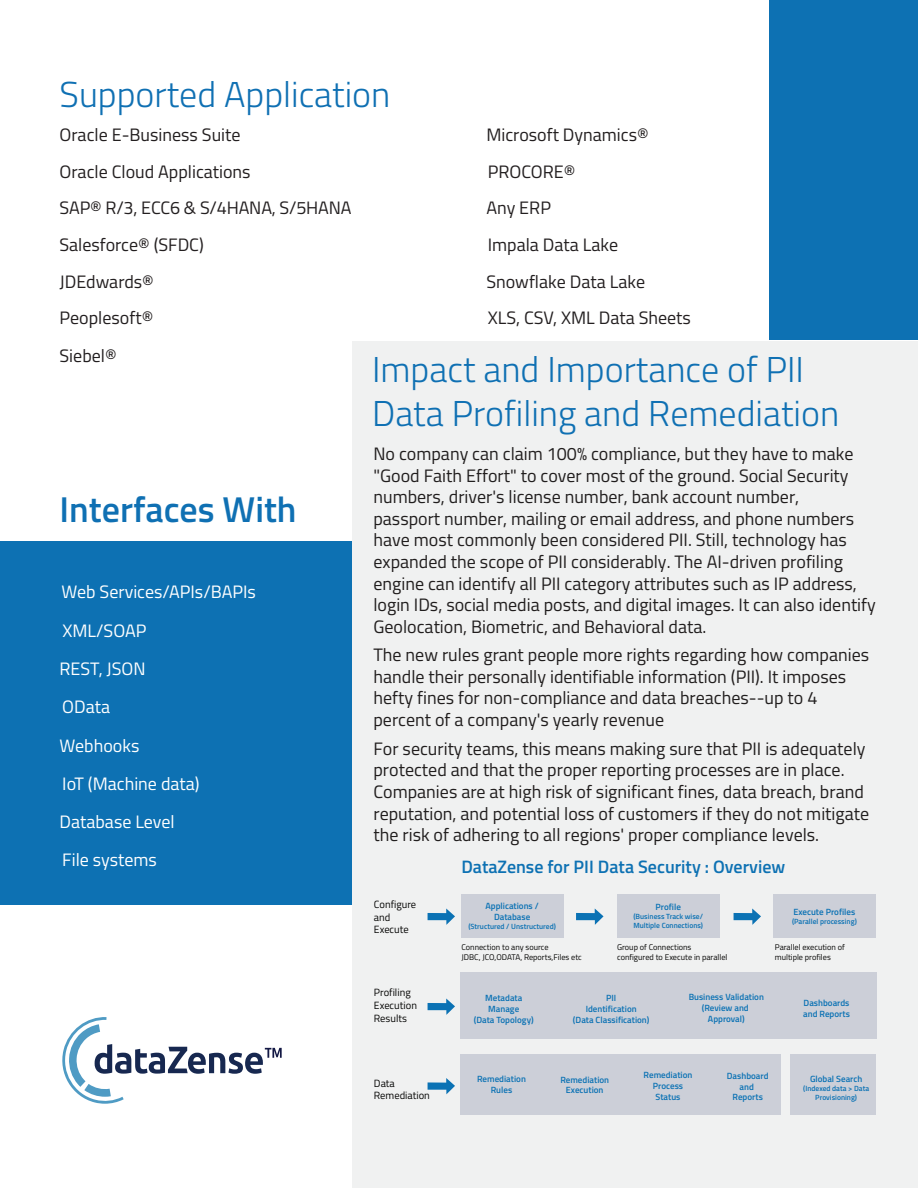
<style>
.page{position:relative;width:918px;height:1188px;background:#fff}
.page>*{position:absolute;margin:0;border:0;box-sizing:border-box;transform-origin:0 0}
.t1{font:300 36px/43.2px "Titillium";color:#0f70b3}
.t2{font:600 36px "Titillium";color:#0f70b3}
.t3{font:18px/21.6px "Titillium";color:#211e1e}
.t4{font:18px/36.8px "Titillium";color:#231f20}
.t5{font:18px/38.2px "Titillium";color:#fff}
.t6{font:600 18px "Titillium";color:#0d71b3}
.t7{font:10.5px/12.6px "Titillium";color:#050504}
.t8{font:600 9px/10.8px "Titillium";color:#0b72b4;text-align:center}
.t9{font:8.25px/9.9px "Titillium";color:#050504}
.t10{font:600 7.5px/9px "Titillium";color:#0b72b4}
</style>
<div class="page">
<div style="left:769px;top:0;width:149px;height:339px;background:#0d71b3"></div>
<div style="left:0;top:541px;width:352px;height:363px;background:#0d71b3"></div>
<div style="left:352px;top:341px;width:566px;height:847px;background:#f0f1f1"></div>
<svg style="left:428px;top:909px;width:27px;height:16px"></svg>
<svg style="left:428px;top:999px;width:27px;height:16px"></svg>
<svg style="left:428px;top:1078px;width:27px;height:16px"></svg>
<div style="left:461px;top:894px;width:103px;height:43px;background:#cccfd8"></div>
<div style="left:617px;top:894px;width:103px;height:43px;background:#cccfd8"></div>
<div style="left:773px;top:894px;width:103px;height:43px;background:#cccfd8"></div>
<div style="left:460px;top:972px;width:416px;height:67px;background:#cccfd8"></div>
<div style="left:460px;top:1054px;width:321px;height:60px;background:#cccfd8"></div>
<div style="left:791px;top:1054px;width:85px;height:60px;background:#cccfd8"></div>
<svg style="left:62px;top:1017px;width:220px;height:87px"></svg>
<svg style="left:576px;top:909px;width:28px;height:16px"></svg>
<svg style="left:734px;top:909px;width:27px;height:16px"></svg>
<h1 class="t1" style="left:60px;top:71px;width:332px">Supported Application</h1>
<p class="t4" style="left:60px;top:115px;width:294px">Oracle E-Business Suite<br>Oracle Cloud Applications<br>SAP® R/3, ECC6 &amp; S/4HANA, S/5HANA<br>Salesforce® (SFDC)<br>JDEdwards®<br>Peoplesoft®<br>Siebel®</p>
<p class="t4" style="left:486px;top:115px;width:206px">Microsoft Dynamics®<br>PROCORE®<br>Any ERP<br>Impala Data Lake<br>Snowflake Data Lake<br>XLS, CSV, XML Data Sheets</p>
<h1 class="t1" style="left:372px;top:346px;width:469px">Impact and Importance of PII<br>Data Profiling and Remediation</h1>
<p class="t3" style="left:373px;top:442px;width:504px">No company can claim 100% compliance, but they have to make "Good Faith Effort" to cover most of the ground. Social Security numbers, driver's license number, bank account number,<br>passport number, mailing or email address, and phone numbers have most commonly been considered PII. Still, technology has expanded the scope of PII considerably. The AI-driven profiling engine can identify all PII category attributes such as IP address, login IDs, social media posts, and digital images. It can also identify Geolocation, Biometric, and Behavioral data.</p>
<p class="t3" style="left:373px;top:643px;width:497px">The new rules grant people more rights regarding how companies handle their personally identifiable information (PII). It imposes hefty fines for non-compliance and data breaches--up to 4 percent of a company's yearly revenue</p>
<p class="t3" style="left:373px;top:737px;width:497px">For security teams, this means making sure that PII is adequately protected and that the proper reporting processes are in place.<br>Companies are at high risk of significant fines, data breach, brand reputation, and potential loss of customers if they do not mitigate the risk of adhering to all regions' proper compliance levels.</p>
<h1 class="t2" style="left:60px;top:482px;width:239px">Interfaces With</h1>
<p class="t5" style="left:60px;top:572px;width:198px">Web Services/APIs/BAPIs<br>XML/SOAP<br>REST, JSON<br>OData<br>Webhooks<br>IoT (Machine data)<br>Database Level<br>File systems</p>
<p class="t6" style="left:461px;top:853px;width:326px">DataZense for PII Data Security : Overview</p>
<p class="t7" style="left:374px;top:898px;width:44px">Configure and<br>Execute</p>
<p class="t7" style="left:374px;top:986px;width:45px">Profiling<br>Execution<br>Results</p>
<p class="t7" style="left:374px;top:1076px;width:58px">Data<br>Remediation</p>
<p class="t8" style="left:486px;top:900px;width:55px">Applications /<br>Database</p>
<p class="t10" style="left:468px;top:921px;width:89px">(Structured / Unstructured)</p>
<p class="t8" style="left:656px;top:901px;width:27px">Profile</p>
<p class="t10" style="left:633px;top:911px;width:71px">(Business Track wise/<br>Multiple Connections)</p>
<p class="t8" style="left:793px;top:906px;width:63px">Execute Profiles</p>
<p class="t10" style="left:792px;top:917px;width:66px">(Parallel processing)</p>
<p class="t9" style="left:462px;top:942px;width:122px">Connection to any source<br>JDBC, JCO,ODATA, Reports,Files etc</p>
<p class="t9" style="left:617px;top:942px;width:112px">Group of Connections configured to Execute in parallel</p>
<p class="t9" style="left:775px;top:942px;width:71px">Parallel execution of multiple profiles</p>
<p class="t8" style="left:474px;top:992px;width:61px">Metadata<br>Manage<br>(Data Topology)</p>
<p class="t8" style="left:573px;top:992px;width:78px">PII<br>Identification<br>(Data Classification)</p>
<p class="t8" style="left:689px;top:991px;width:77px">Business Validation (Review and<br>Approval)</p>
<p class="t8" style="left:803px;top:997px;width:48px;text-align:left">Dashboards and Reports</p>
<p class="t8" style="left:477px;top:1073px;width:50px">Remediation<br>Rules</p>
<p class="t8" style="left:644px;top:1069px;width:50px">Remediation<br>Process<br>Status</p>
<p class="t8" style="left:727px;top:1070px;width:43px">Dashboard and<br>Reports</p>
<p class="t8" style="left:560px;top:1074px;width:50px">Remediation<br>Execution</p>
<p class="t8" style="left:810px;top:1073px;width:54px">Global Search</p>
<p class="t10" style="left:803px;top:1083px;width:67px;text-align:center">(Indexed data &gt; Data<br>Provisioning)</p>
</div>
